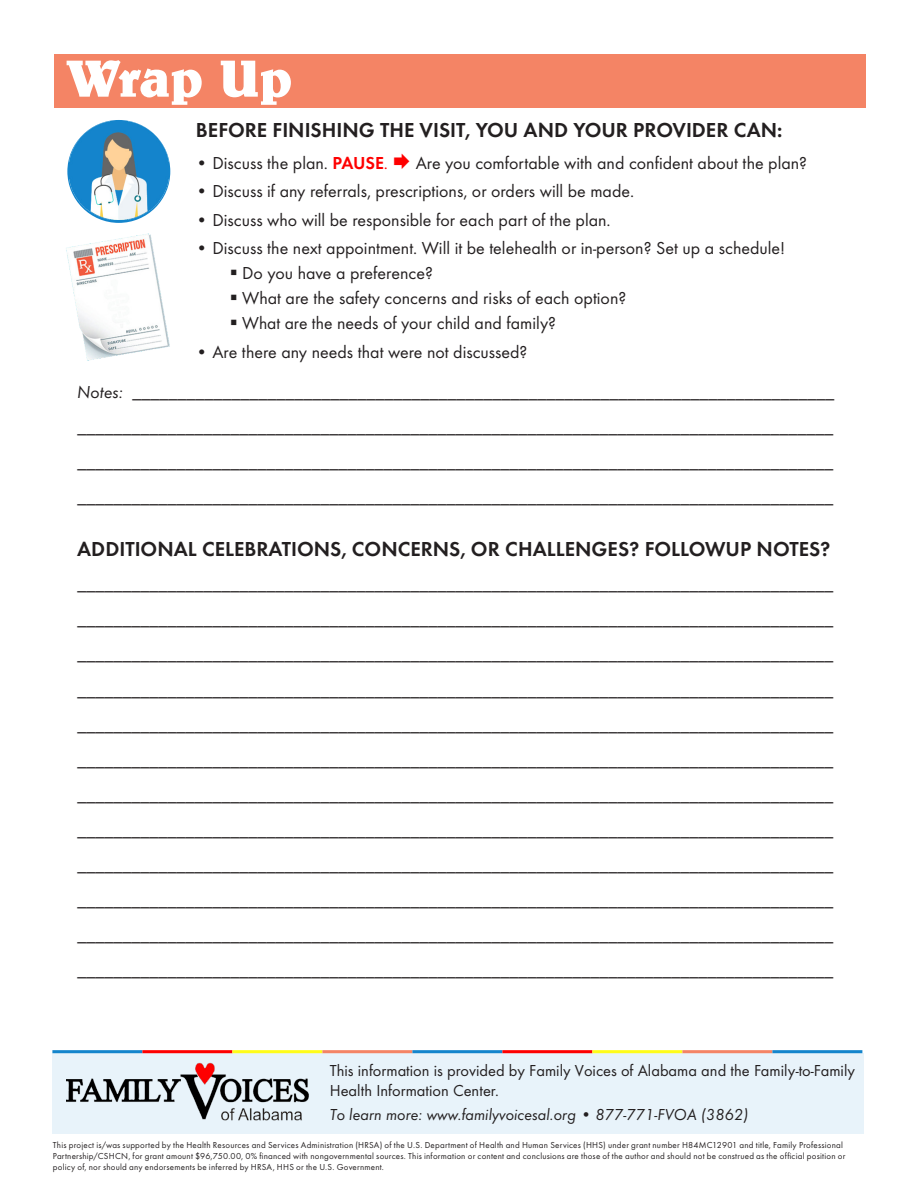
<style>
.page{position:relative;width:918px;height:1188px;background:#fff}
.page>*{position:absolute;margin:0;border:0;box-sizing:border-box;transform-origin:0 0}
.t1{font:800 54px "AHJ Belwe H";letter-spacing:-.015em;color:#fff}
.t2{font:700 21px "AHJ Function";color:#231f20}
.t3{font:italic 18px "AHJ Function";color:#231f20}
.t4{font:18px "AHJ Function";color:#231f20}
.t5{font:16.5px/19.8px "AHJ Function";color:#231f20}
.t6{font:italic 16.5px "AHJ Function";color:#231f20}
.Pull_Text{font:9px/10.8px "AHJ Function";letter-spacing:.025em;color:#231f20}
.s1{font-weight:700;color:#fe0000}
.s2{color:#fe0000}
</style>
<div class="page">
<div style="left:53px;top:1053px;width:811px;height:81px;background:#e8f3fa"></div>
<img style="left:66px;top:1062px;width:243px;height:59px">
<hr style="left:52px;top:1050px;width:90px;height:3px;background:#1485cc">
<hr style="left:142px;top:1050px;width:90px;height:3px;background:#fe0000">
<hr style="left:232px;top:1050px;width:90px;height:3px;background:#fffc19">
<hr style="left:322px;top:1050px;width:90px;height:3px;background:#f48465">
<hr style="left:412px;top:1050px;width:90px;height:3px;background:#1485cc">
<hr style="left:502px;top:1050px;width:90px;height:3px;background:#fe0000">
<hr style="left:592px;top:1050px;width:90px;height:3px;background:#fffc19">
<hr style="left:682px;top:1050px;width:90px;height:3px;background:#f48465">
<hr style="left:772px;top:1050px;width:90px;height:3px;background:#1485cc">
<div style="left:54px;top:54px;width:811px;height:54px;background:#f48465"></div>
<img style="left:70px;top:121px;width:98px;height:99px">
<img style="left:66px;top:233px;width:104px;height:128px">
<p class="t1" style="left:67px;top:48px;width:227px">Wrap Up</p>
<p class="t2" style="left:196px;top:118px;width:588px">BEFORE FINISHING THE VISIT, YOU AND YOUR PROVIDER CAN:</p>
<p class="t4" style="left:196px;top:153px;width:194px">• Discuss the plan. <span class="s1">PAUSE</span><span class="s2">.</span></p>
<p class="t4" style="left:416px;top:153px;width:393px">Are you comfortable with and confident about the plan?</p>
<p class="t4" style="left:196px;top:181px;width:440px">• Discuss if any referrals, prescriptions, or orders will be made.</p>
<p class="t4" style="left:196px;top:209px;width:416px">• Discuss who will be responsible for each part of the plan.</p>
<p class="t4" style="left:196px;top:238px;width:591px">• Discuss the next appointment. Will it be telehealth or in-person? Set up a schedule!</p>
<p class="t4" style="left:230px;top:263px;width:205px">▪ Do you have a preference?</p>
<p class="t4" style="left:230px;top:288px;width:398px">▪ What are the safety concerns and risks of each option?</p>
<p class="t4" style="left:230px;top:313px;width:328px">▪ What are the needs of your child and family?</p>
<p class="t4" style="left:196px;top:341px;width:333px">• Are there any needs that were not discussed?</p>
<p class="t3" style="left:77px;top:382px;width:758px">Notes: ______________________________________________________________________________</p>
<p class="t3" style="left:77px;top:417px;width:757px">____________________________________________________________________________________</p>
<p class="t3" style="left:77px;top:452px;width:757px">____________________________________________________________________________________</p>
<p class="t3" style="left:77px;top:487px;width:757px">____________________________________________________________________________________</p>
<p class="t2" style="left:77px;top:536px;width:755px">ADDITIONAL CELEBRATIONS, CONCERNS, OR CHALLENGES? FOLLOWUP NOTES?</p>
<p class="t3" style="left:77px;top:574px;width:757px">____________________________________________________________________________________</p>
<p class="t3" style="left:77px;top:609px;width:757px">____________________________________________________________________________________</p>
<p class="t3" style="left:77px;top:644px;width:757px">____________________________________________________________________________________</p>
<p class="t3" style="left:77px;top:679px;width:757px">____________________________________________________________________________________</p>
<p class="t3" style="left:77px;top:715px;width:757px">____________________________________________________________________________________</p>
<p class="t3" style="left:77px;top:750px;width:757px">____________________________________________________________________________________</p>
<p class="t3" style="left:77px;top:785px;width:757px">____________________________________________________________________________________</p>
<p class="t3" style="left:77px;top:820px;width:757px">____________________________________________________________________________________</p>
<p class="t3" style="left:77px;top:855px;width:757px">____________________________________________________________________________________</p>
<p class="t3" style="left:77px;top:890px;width:757px">____________________________________________________________________________________</p>
<p class="t3" style="left:77px;top:925px;width:757px">____________________________________________________________________________________</p>
<p class="t3" style="left:77px;top:960px;width:757px">____________________________________________________________________________________</p>
<p class="t5" style="left:330px;top:1061px;width:527px">This information is provided by Family Voices of Alabama and the Family-to-Family<br>Health Information Center.</p>
<p class="t6" style="left:330px;top:1105px;width:420px">To learn more: www.familyvoicesal.org • 877-771-FVOA (3862)</p>
<p class="Pull_Text" style="left:53px;top:1140px;width:794px">This project is/was supported by the Health Resources and Services Administration (HRSA) of the U.S. Department of Health and Human Services (HHS) under grant number H84MC12901 and title, Family Professional<br>Partnership/CSHCN, for grant amount $96,750.00, 0% financed with nongovernmental sources. This information or content and conclusions are those of the author and should not be construed as the official position or policy of, nor should any endorsements be inferred by HRSA, HHS or the U.S. Government.</p>
</div>
